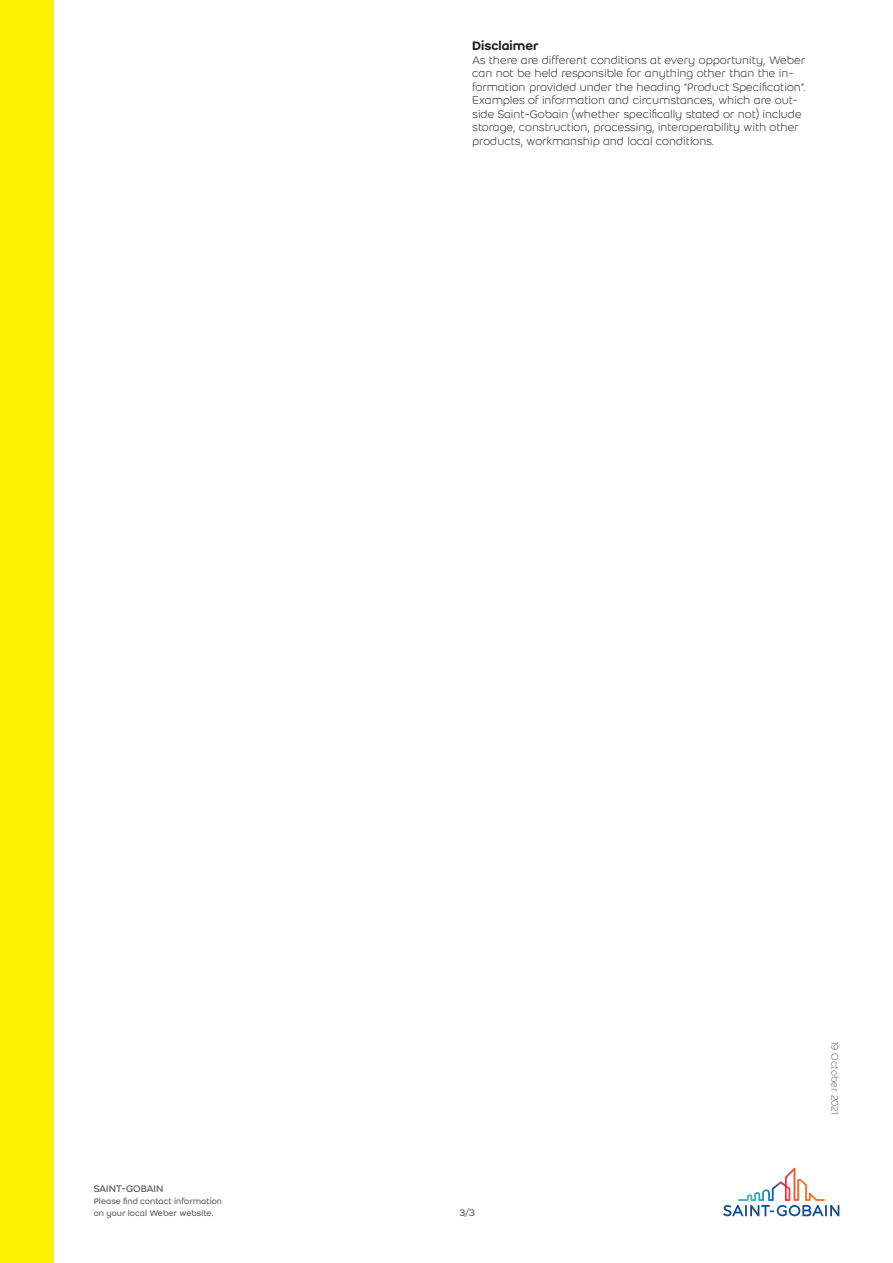
<style>
.page{position:relative;width:893px;height:1263px;background:#fff}
.page>*{position:absolute;margin:0;border:0;box-sizing:border-box;transform-origin:0 0}
.Second_header{font:500 13.5px "Weber";color:#231f20}
.Body_text{font:300 12px/13.5px "Weber";color:#231f20}
.t1{font:10.5px "Weber";letter-spacing:-.02em;color:#636366}
.t2{font:300 10.5px "Weber";color:#636366}
.t3{font:9px/12px "Weber";color:#636366}
</style>
<div class="page">
<div style="left:0;top:0;width:54px;height:1263px;background:#fff101"></div>
<svg style="left:723px;top:1168px;width:116px;height:48px"></svg>
<p class="Second_header" style="left:472px;top:36px;width:68px">Disclaimer</p>
<p class="Body_text" style="left:472px;top:53px;width:335px">As there are different conditions at every opportunity, Weber can not be held responsible for anything other than the in&shy;formation provided under the heading “Product Specification”.<br>Examples of information and circumstances, which are out&shy;side Saint-Gobain (whether specifically stated or not) include storage, construction, processing, interoperability with other products, workmanship and local conditions.</p>
<p class="t1" style="left:94px;top:1181px;width:71px">SAINT-GOBAIN</p>
<p class="t3" style="left:94px;top:1195px;width:130px">Please find contact information on your local Weber website.</p>
<p class="t1" style="left:459px;top:1205px;width:17px">3/3</p>
<p class="t2" style="left:842px;top:1042px;width:74px;rotate:90deg">19 October 2021</p>
</div>
